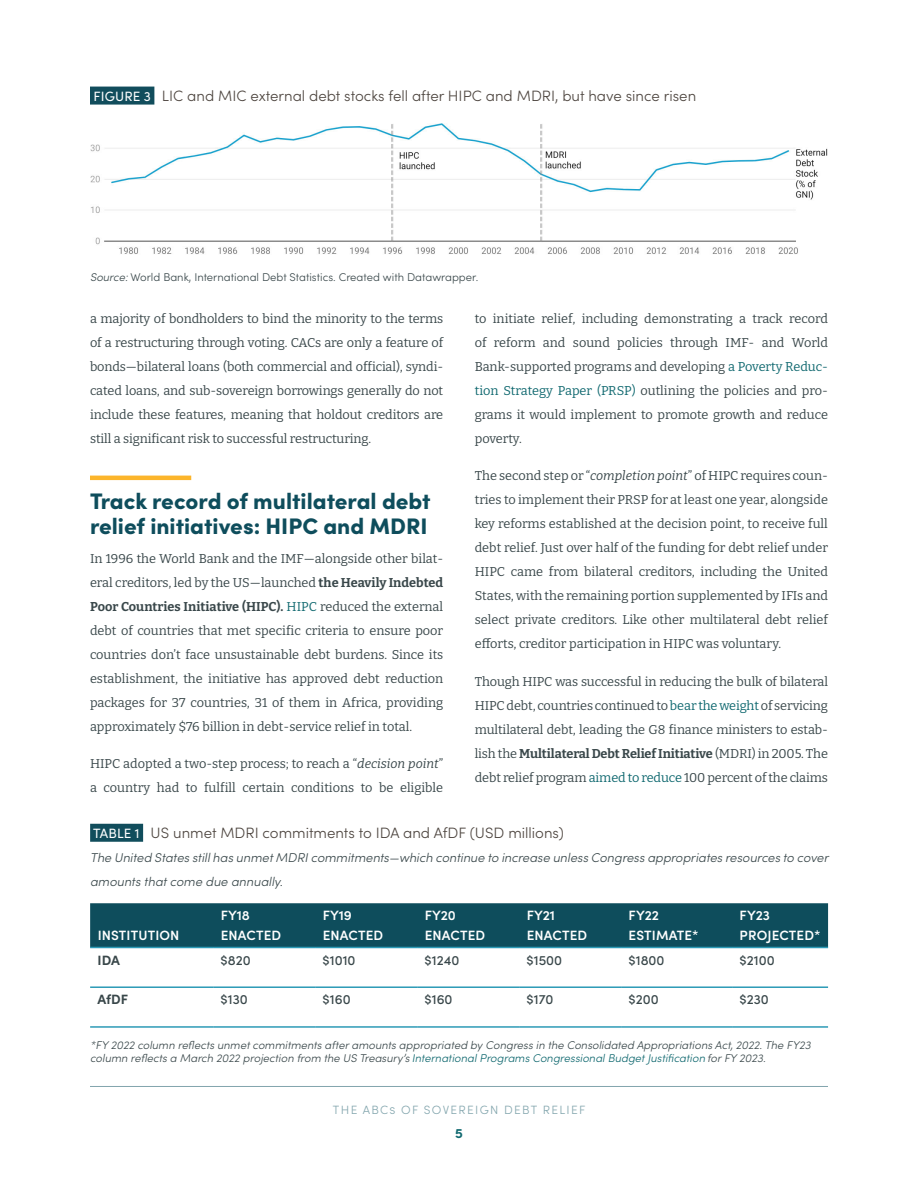
<style>
.page{position:relative;width:918px;height:1188px;background:#fff}
.page>*{position:absolute;margin:0;border:0;box-sizing:border-box;transform-origin:0 0}
._00_SUBHEAD_A{font:900 22.5px/25.5px "Sofia Pro";color:#0e4d5c}
._02_FIGURE_TITLE{font:300 15px "Sofia Pro";color:#4d453f}
._01_TABLE_HEADER{font:600 13.5px/19.5px "Sofia Pro";letter-spacing:.01em;color:#fff}
._01_TABLE_TEXT{font:500 13.5px "Sofia Pro";color:#39474a}
._01_TABLE_TEXT-2{font:700 13.5px "Sofia Pro";color:#39474a}
.t1{font:700 13.5px "Sofia Pro";color:#0f686f}
._00_TEXT{font:12.75px/24px "Bitter";color:#39474a;text-align:justify}
._00_TEXT-2{font:italic 300 12.75px/24px "Sofia Pro";color:#39474a}
.t2{font:300 12px "Sofia Pro";letter-spacing:.11em;color:#82a5ad}
._01_SOURCE_FOR_FIGUR{font:italic 300 11.25px/13.5px "Sofia Pro";color:#39474a}
._01_SOURCE_FOR_FIGUR-2{font:300 11.25px "Sofia Pro";color:#39474a}
.s1{font-weight:400;font-size:13.5px;color:#fff}
.s2{font-style:italic}
.s3{font-weight:700}
.s4{color:#0f686f}
</style>
<div class="page">
<hr style="left:90px;top:1086px;width:738px;height:1px;background:#82a5ad">
<hr style="left:90px;top:476px;width:101px;height:4px;background:#fcb52b">
<img style="left:90px;top:123px;width:738px;height:131px">
<div style="left:90px;top:87px;width:64px;height:18px;background:#114d5c"></div>
<div style="left:90px;top:824px;width:53px;height:18px;background:#114d5c"></div>
<div style="left:90px;top:903px;width:738px;height:44px;background:#0e4d5c"></div>
<hr style="left:90px;top:947px;width:123px;height:1px;background:#2c9ab6">
<hr style="left:213px;top:947px;width:102px;height:1px;background:#2c9ab6">
<hr style="left:315px;top:947px;width:102px;height:1px;background:#2c9ab6">
<hr style="left:417px;top:947px;width:102px;height:1px;background:#2c9ab6">
<hr style="left:519px;top:947px;width:102px;height:1px;background:#2c9ab6">
<hr style="left:621px;top:947px;width:111px;height:1px;background:#2c9ab6">
<hr style="left:732px;top:947px;width:96px;height:1px;background:#2c9ab6">
<hr style="left:90px;top:986px;width:123px;height:2px;background:#2c9ab6">
<hr style="left:213px;top:986px;width:102px;height:2px;background:#2c9ab6">
<hr style="left:315px;top:986px;width:102px;height:2px;background:#2c9ab6">
<hr style="left:417px;top:986px;width:102px;height:2px;background:#2c9ab6">
<hr style="left:519px;top:986px;width:102px;height:2px;background:#2c9ab6">
<hr style="left:621px;top:986px;width:111px;height:2px;background:#2c9ab6">
<hr style="left:732px;top:986px;width:96px;height:2px;background:#2c9ab6">
<hr style="left:90px;top:1026px;width:123px;height:2px;background:#2c9ab6">
<hr style="left:213px;top:1026px;width:102px;height:2px;background:#2c9ab6">
<hr style="left:315px;top:1026px;width:102px;height:2px;background:#2c9ab6">
<hr style="left:417px;top:1026px;width:102px;height:2px;background:#2c9ab6">
<hr style="left:519px;top:1026px;width:102px;height:2px;background:#2c9ab6">
<hr style="left:621px;top:1026px;width:111px;height:2px;background:#2c9ab6">
<hr style="left:732px;top:1026px;width:96px;height:2px;background:#2c9ab6">
<p class="_02_FIGURE_TITLE" style="left:93px;top:85px;width:604px"><span class="s1">FIGURE 3</span> LIC and MIC external debt stocks fell after HIPC and MDRI, but have since risen</p>
<p class="_01_SOURCE_FOR_FIGUR-2" style="left:90px;top:269px;width:390px"><span class="s2">Source:</span> World Bank, International Debt Statistics. Created with Datawrapper.</p>
<p class="_00_TEXT" style="left:90px;top:306px;width:355px">a majority of bondholders to bind the minority to the terms of a restructuring through voting. CACs are only a feature of bonds—bilateral loans (both commercial and official), syndi&shy;cated loans, and sub-sovereign borrowings generally do not include these features, meaning that holdout creditors are still a significant risk to successful restructuring.</p>
<p class="_00_SUBHEAD_A" style="left:90px;top:486px;width:342px">Track record of multilateral debt relief initiatives: HIPC and MDRI</p>
<p class="_00_TEXT" style="left:90px;top:546px;width:355px">In 1996 the World Bank and the IMF—alongside other bilat&shy;eral creditors, led by the US—launched <span class="s3">the Heavily Indebted Poor Countries Initiative (HIPC).</span> <span class="s4">HIPC</span> reduced the external debt of countries that met specific criteria to ensure poor countries don’t face unsustainable debt burdens. Since its establishment, the initiative has approved debt reduction packages for 37 countries, 31 of them in Africa, providing approximately $76 billion in debt-service relief in total.</p>
<p class="_00_TEXT" style="left:90px;top:751px;width:355px">HIPC adopted a two-step process; to reach a “<span class="s2">decision point</span>” a country had to fulfill certain conditions to be eligible</p>
<p class="_00_TEXT" style="left:475px;top:306px;width:355px">to initiate relief, including demonstrating a track record of reform and sound policies through IMF- and World Bank-supported programs and developing <span class="s4">a Poverty Reduc&shy;tion Strategy Paper (PRSP)</span> outlining the policies and pro&shy;grams it would implement to promote growth and reduce poverty.</p>
<p class="_00_TEXT" style="left:475px;top:463px;width:355px">The second step or “<span class="s2">completion point</span>” of HIPC requires coun&shy;tries to implement their PRSP for at least one year, alongside key reforms established at the decision point, to receive full debt relief. Just over half of the funding for debt relief under HIPC came from bilateral creditors, including the United States, with the remaining portion supplemented by IFIs and select private creditors. Like other multilateral debt relief efforts, creditor participation in HIPC was voluntary.</p>
<p class="_00_TEXT" style="left:475px;top:669px;width:355px">Though HIPC was successful in reducing the bulk of bilateral HIPC debt, countries continued to <span class="s4">bear the weight</span> of servicing multilateral debt, leading the G8 finance ministers to estab&shy;lish the <span class="s3">Multilateral Debt Relief Initiative</span> (MDRI) in 2005. The debt relief program <span class="s4">aimed to reduce</span> 100 percent of the claims</p>
<p class="_02_FIGURE_TITLE" style="left:93px;top:822px;width:472px"><span class="s1">TABLE 1</span> US unmet MDRI commitments to IDA and AfDF (USD millions)</p>
<p class="_00_TEXT-2" style="left:90px;top:845px;width:740px">The United States still has unmet MDRI commitments—which continue to increase unless Congress appropriates resources to cover amounts that come due annually.</p>
<p class="_01_TABLE_HEADER" style="left:98px;top:925px;width:83px">INSTITUTION</p>
<p class="_01_TABLE_HEADER" style="left:221px;top:905px;width:62px">FY18<br>ENACTED</p>
<p class="_01_TABLE_HEADER" style="left:323px;top:905px;width:62px">FY19<br>ENACTED</p>
<p class="_01_TABLE_HEADER" style="left:425px;top:905px;width:62px">FY20<br>ENACTED</p>
<p class="_01_TABLE_HEADER" style="left:527px;top:905px;width:62px">FY21<br>ENACTED</p>
<p class="_01_TABLE_HEADER" style="left:629px;top:905px;width:71px">FY22<br>ESTIMATE*</p>
<p class="_01_TABLE_HEADER" style="left:740px;top:905px;width:82px">FY23<br>PROJECTED*</p>
<p class="_01_TABLE_TEXT-2" style="left:98px;top:950px;width:24px">IDA</p>
<p class="_01_TABLE_TEXT" style="left:221px;top:950px;width:32px">$820</p>
<p class="_01_TABLE_TEXT" style="left:323px;top:950px;width:34px">$1010</p>
<p class="_01_TABLE_TEXT" style="left:425px;top:950px;width:36px">$1240</p>
<p class="_01_TABLE_TEXT" style="left:527px;top:950px;width:37px">$1500</p>
<p class="_01_TABLE_TEXT" style="left:629px;top:950px;width:37px">$1800</p>
<p class="_01_TABLE_TEXT" style="left:740px;top:950px;width:37px">$2100</p>
<p class="_01_TABLE_TEXT-2" style="left:98px;top:989px;width:32px">AfDF</p>
<p class="_01_TABLE_TEXT" style="left:221px;top:990px;width:29px">$130</p>
<p class="_01_TABLE_TEXT" style="left:323px;top:990px;width:30px">$160</p>
<p class="_01_TABLE_TEXT" style="left:425px;top:990px;width:30px">$160</p>
<p class="_01_TABLE_TEXT" style="left:527px;top:990px;width:28px">$170</p>
<p class="_01_TABLE_TEXT" style="left:629px;top:990px;width:32px">$200</p>
<p class="_01_TABLE_TEXT" style="left:740px;top:990px;width:31px">$230</p>
<p class="_01_SOURCE_FOR_FIGUR" style="left:90px;top:1037px;width:722px">*FY 2022 column reflects unmet commitments after amounts appropriated by Congress in the Consolidated Appropriations Act, 2022. The FY23 column reflects a March 2022 projection from the US Treasury’s <span class="s4">International Programs Congressional Budget Justification</span> for FY 2023.</p>
<p class="t2" style="left:333px;top:1101px;width:254px">THE ABCs OF SOVEREIGN DEBT RELIEF</p>
<p class="t1" style="left:455px;top:1123px;width:9px">5</p>
</div>
